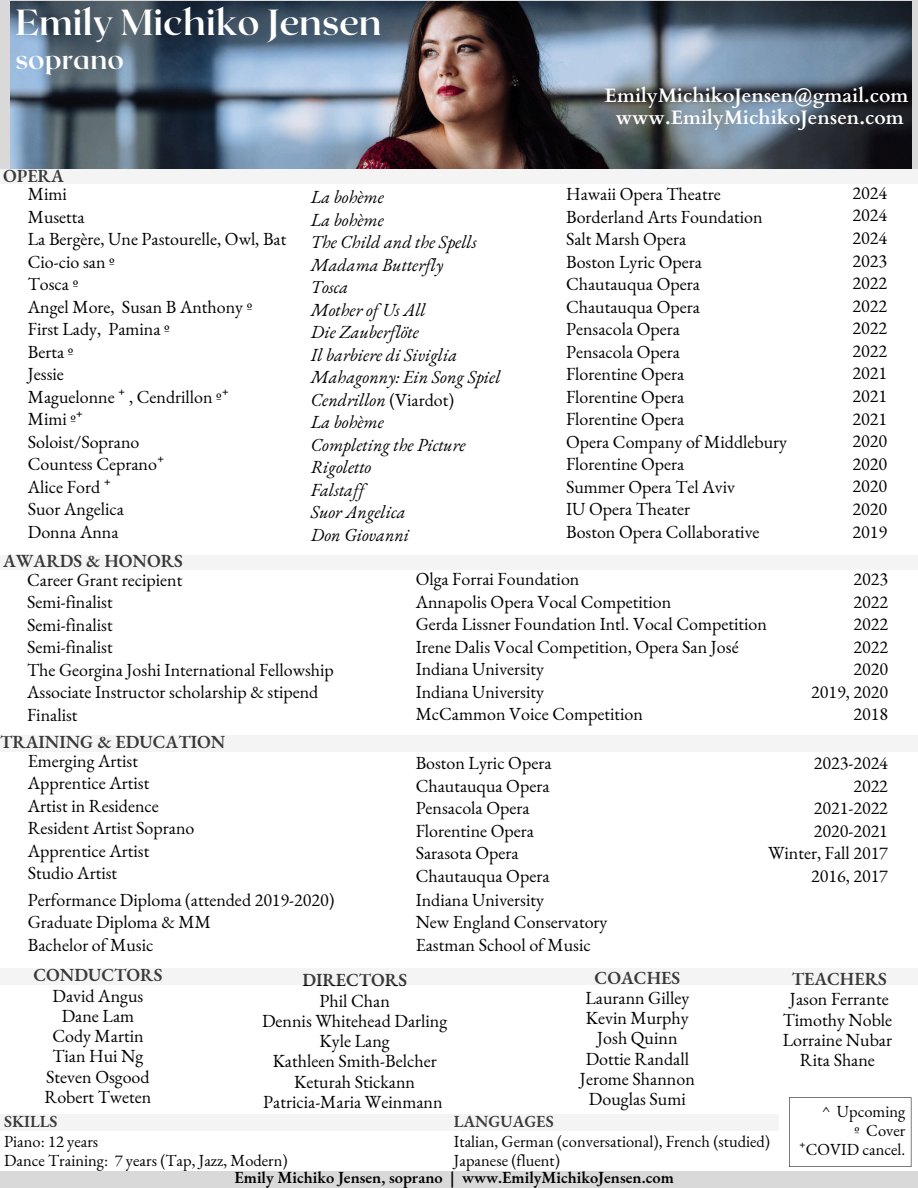
<style>
.page{position:relative;width:918px;height:1188px;background:#fff}
.page>*{position:absolute;margin:0;border:0;box-sizing:border-box;transform-origin:0 0}
.t1{font:700 36.15px "Roxborough CF";color:#fff}
.t2{font:700 27px "Roxborough CF";color:#fff}
.t3{font:700 19.5px "Cardo";color:#fff}
.t4{font:18px/22.5px "EB Garamond";color:#000}
.t5{font:italic 18px/22.5px "EB Garamond";color:#000}
.t6{font:600 18px "EB Garamond";color:#000}
.t7{font:16.5px "EB Garamond";color:#000}
.t8{font:600 16.5px "EB Garamond";color:#000}
.s1{font-style:normal}
.s2{font-weight:600}
</style>
<div class="page">
<div style="left:0;top:0;width:918px;height:169px;background:#d9d9d9"></div>
<img style="left:10px;top:1px;width:902px;height:168px">
<div style="left:0;top:1172px;width:918px;height:16px;background:#d9d9d9"></div>
<div style="left:0;top:169px;width:918px;height:15px;background:#f4f4f4"></div>
<div style="left:0;top:555px;width:918px;height:15px;background:#f4f4f4"></div>
<svg style="left:789px;top:1097px;width:123px;height:70px"></svg>
<div style="left:0;top:735px;width:918px;height:17px;background:#f4f4f4"></div>
<div style="left:0;top:968px;width:918px;height:17px;background:#f4f4f4"></div>
<div style="left:0;top:1114px;width:779px;height:17px;background:#f4f4f4"></div>
<h5 class="t1" style="left:16px;top:-1px;width:368px">Emily Michiko Jensen</h5>
<h5 class="t2" style="left:16px;top:42px;width:110px">soprano</h5>
<p class="t6" style="left:3px;top:164px;width:62px">OPERA</p>
<h5 class="t3" style="left:605px;top:83px;width:305px">EmilyMichikoJensen@gmail.com</h5>
<h3 class="t3" style="left:616px;top:105px;width:290px">www.EmilyMichikoJensen.com</h3>
<h3 class="t4" style="left:853px;top:181px;width:36px;text-align:justify">2024<br>2024<br>2024<br>2023<br>2022<br>2022<br>2022<br>2022<br>2021<br>2021<br>2021<br>2020<br>2020<br>2020<br>2020<br>2019</h3>
<h5 class="t5" style="left:311px;top:185px;width:191px">La bohème<br>La bohème<br>The Child and the Spells<br>Madama Butterfly<br>Tosca<br>Mother of Us All<br>Die Zauberflöte<br>Il barbiere di Siviglia<br>Mahagonny: Ein Song Spiel<br>Cendrillon <span class="s1">(Viardot)<br></span>La bohème<br>Completing the Picture<br>Rigoletto<br>Falstaf<br>Suor Angelica<br>Don Giovanni</h5>
<h5 class="t4" style="left:566px;top:182px;width:222px">Hawaii Opera Theatre<br>Borderland Arts Foundation<br>Salt Marsh Opera<br>Boston Lyric Opera<br>Chautauqua Opera<br>Chautauqua Opera<br>Pensacola Opera<br>Pensacola Opera<br>Florentine Opera<br>Florentine Opera<br>Florentine Opera<br>Opera Company of Middlebury<br>Florentine Opera<br>Summer Opera Tel Aviv<br>IU Opera Theater<br>Boston Opera Collaborative</h5>
<h5 class="t4" style="left:27px;top:568px;width:308px">Career Grant recipient<br>Semi-finalist<br>Semi-finalist<br>Semi-finalist<br>The Georgina Joshi International Fellowship<br>Associate Instructor scholarship &amp; stipend<br>Finalist</h5>
<h3 class="t4" style="left:28px;top:749px;width:168px">Emerging Artist<br>Apprentice Artist<br>Artist in Residence<br>Resident Artist Soprano<br>Apprentice Artist<br>Studio Artist</h3>
<h5 class="t4" style="left:416px;top:751px;width:137px">Boston Lyric Opera<br>Chautauqua Opera<br>Pensacola Opera<br>Florentine Opera<br>Sarasota Opera<br>Chautauqua Opera</h5>
<h5 class="t4" style="left:768px;top:751px;width:121px;text-align:right">2023-2024<br>2022<br>2021-2022<br>2020-2021<br>Winter, Fall 2017<br>2016, 2017</h5>
<h5 class="t4" style="left:28px;top:888px;width:308px">Performance Diploma (attended 2019-2020)<br>Graduate Diploma &amp; MM<br>Bachelor of Music</h5>
<h5 class="t4" style="left:416px;top:888px;width:193px">Indiana University<br>New England Conservatory<br>Eastman School of Music</h5>
<h5 class="t4" style="left:33px;top:965px;width:130px;line-height:20.2px;text-align:center"><span class="s2">CONDUCTORS<br></span>David Angus<br>Dane Lam<br>Cody Martin<br>Tian Hui Ng<br>Steven Osgood<br>Robert Tweten</h5>
<h5 class="t4" style="left:262px;top:970px;width:187px;line-height:20.2px;text-align:center"><span class="s2">DIRECTORS<br></span>Phil Chan<br>Dennis Whitehead Darling<br>Kyle Lang<br>Kathleen Smith-Belcher<br>Keturah Stickann<br>Patricia-Maria Weinmann</h5>
<h5 class="t4" style="left:580px;top:967px;width:116px;line-height:20.2px;text-align:center"><span class="s2">COACHES<br></span>Laurann Gilley<br>Kevin Murphy<br>Josh Quinn<br>Dottie Randall<br>Jerome Shannon<br>Douglas Sumi</h5>
<h5 class="t4" style="left:783px;top:969px;width:111px;line-height:20.2px;text-align:center"><span class="s2">TEACHERS<br></span>Jason Ferrante<br>Timothy Noble<br>Lorraine Nubar</h5>
<h5 class="t4" style="left:28px;top:182px;width:260px">Mimi<br>Musetta<br>La Bergère, Une Pastourelle, Owl, Bat<br>Cio-cio san º<br>Tosca º<br>Angel More, Susan B Anthony º<br>First Lady, Pamina º<br>Berta º<br>Jessie<br>Maguelonne ⁺ , Cendrillon º⁺<br>Mimi º⁺<br>Soloist/Soprano<br>Countess Ceprano⁺<br>Alice Ford ⁺<br>Suor Angelica<br>Donna Anna</h5>
<h2 class="t6" style="left:3px;top:548px;width:181px">AWARDS &amp; HONORS</h2>
<p class="t4" style="left:416px;top:567px;width:353px">Olga Forrai Foundation<br>Annapolis Opera Vocal Competition<br>Gerda Lissner Foundation Intl. Vocal Competition<br>Irene Dalis Vocal Competition, Opera San José<br>Indiana University<br>Indiana University<br>McCammon Voice Competition</p>
<h4 class="t4" style="left:811px;top:567px;width:78px;text-align:right">2023<br>2022<br>2022<br>2022<br>2020<br>2019, 2020<br>2018</h4>
<h4 class="t6" style="left:0;top:730px;width:227px">TRAINING &amp; EDUCATION</h4>
<h5 class="t4" style="left:800px;top:1049px;width:77px">Rita Shane</h5>
<p class="t7" style="left:822px;top:1100px;width:85px">^ Upcoming</p>
<p class="t7" style="left:855px;top:1119px;width:52px">º Cover</p>
<p class="t7" style="left:799px;top:1138px;width:108px">⁺COVID cancel.</p>
<p class="t8" style="left:454px;top:1111px;width:101px">LANGUAGES</p>
<p class="t7" style="left:454px;top:1130px;width:318px">Italian, German (conversational), French (studied)</p>
<p class="t7" style="left:454px;top:1149px;width:108px">Japanese (fluent)</p>
<p class="t8" style="left:4px;top:1111px;width:55px">SKILLS</p>
<p class="t7" style="left:4px;top:1130px;width:96px">Piano: 12 years</p>
<p class="t7" style="left:4px;top:1149px;width:285px">Dance Training: 7 years (Tap, Jazz, Modern)</p>
<h6 class="t8" style="left:234px;top:1166px;width:441px">Emily Michiko Jensen, soprano | www.EmilyMichikoJensen.com</h6>
</div>
